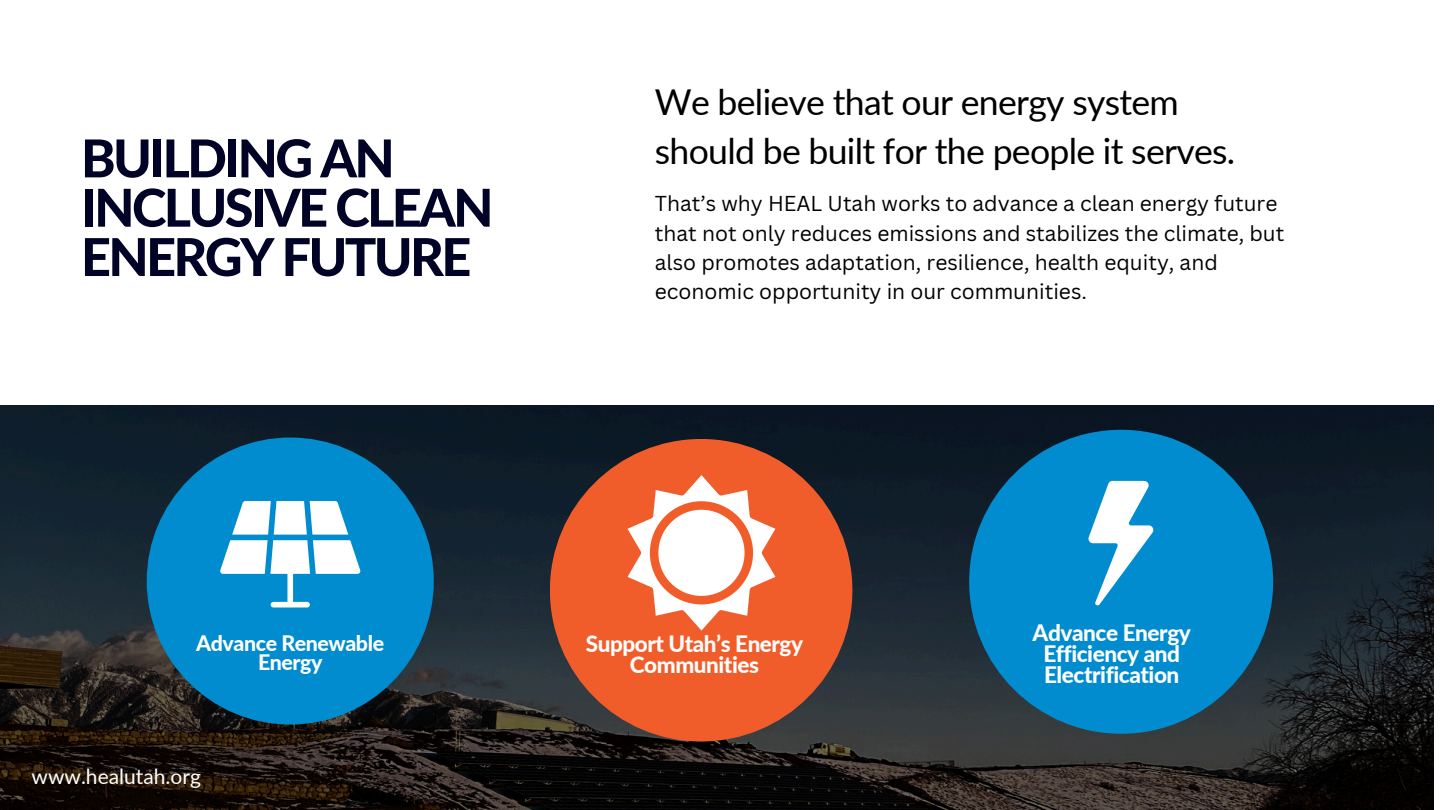
<style>
.page{position:relative;width:1440px;height:810px;background:#fff}
.page>*{position:absolute;margin:0;border:0;box-sizing:border-box;transform-origin:0 0}
.t1{font:800 52.2px/49.3px "Lato";letter-spacing:-.05em;color:#010326}
.t2{font:35.6px/49.5px "Lato";letter-spacing:-.02em;color:#000}
.t3{font:800 22.6px/21px "Lato";letter-spacing:-.02em;color:#fff;text-align:center}
.t4{font:800 22.5px/20.9px "Lato";letter-spacing:-.02em;color:#fff;text-align:center}
.t5{font:800 21.4px/19.9px "Lato";letter-spacing:-.02em;color:#fff;text-align:center}
.t6{font:21px/29.2px "Canva Sans";color:#000}
.t7{font:21px "Lato";color:#fff}
</style>
<div class="page">
<img style="left:0;top:405px;width:1434px;height:405px">
<div style="left:147px;top:438px;width:287px;height:287px;background:#008ccf;border-radius:50%"></div>
<div style="left:550px;top:439px;width:302px;height:303px;background:#f15d2a;border-radius:50%"></div>
<div style="left:969px;top:430px;width:304px;height:304px;background:#008ccf;border-radius:50%"></div>
<svg style="left:220px;top:501px;width:140px;height:106px"></svg>
<svg style="left:628px;top:475px;width:147px;height:155px"></svg>
<svg style="left:1088px;top:481px;width:66px;height:125px"></svg>
<h1 class="t1" style="left:81px;top:133px;width:414px">BUILDING AN<br>INCLUSIVE CLEAN<br>ENERGY FUTURE</h1>
<h2 class="t2" style="left:655px;top:76px;width:582px">We believe that our energy system should be built for the people it serves.</h2>
<p class="t6" style="left:655px;top:189px;width:631px">That’s why HEAL Utah works to advance a clean energy future that not only reduces emissions and stabilizes the climate, but also promotes adaptation, resilience, health equity, and economic opportunity in our communities.</p>
<p class="t5" style="left:196px;top:632px;width:189px">Advance Renewable<br>Energy</p>
<p class="t7" style="left:32px;top:763px;width:171px">www.healutah.org</p>
<h3 class="t4" style="left:586px;top:633px;width:219px">Support Utah’s Energy<br>Communities</h3>
<p class="t3" style="left:1033px;top:622px;width:160px">Advance Energy<br>Efficiency and<br>Electrification</p>
</div>
